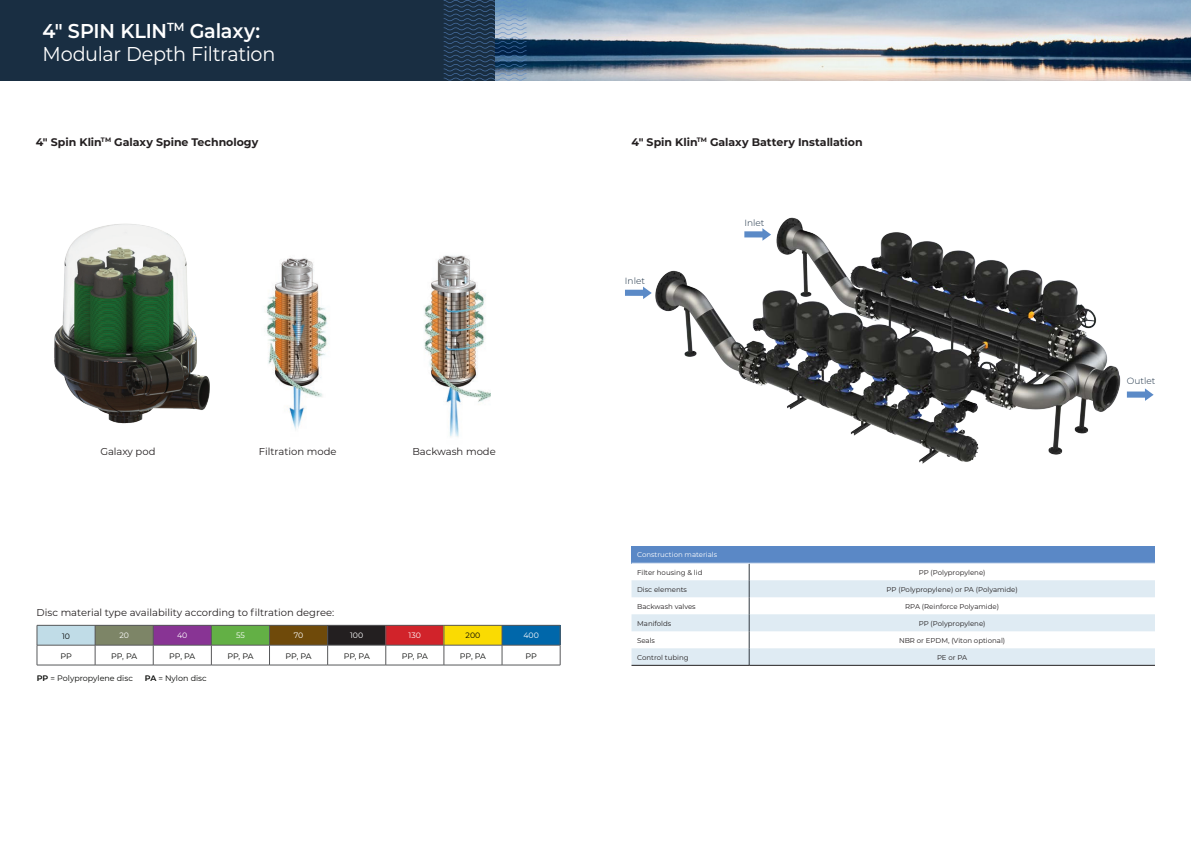
<style>
.page{position:relative;width:1191px;height:842px;background:#fff}
.page>*{position:absolute;margin:0;border:0;box-sizing:border-box;transform-origin:0 0}
.Head_grey{font:20px/23.7px "Montserrat";letter-spacing:-.02em;color:#fff;scale:.96 1}
.Head_grey-2{font:700 11px "Montserrat";color:#231f20}
.head-gray_text_2011{font:10px "Montserrat";color:#231f20}
.Head_grey_2011{font:10px "Montserrat";color:#231f20}
.Head_grey-3{font:300 9px "Montserrat";color:#192e42}
.Table_text_center_20{font:8px "Montserrat";letter-spacing:-.01em;color:#040503}
.Table_text_left_2011{font:8px "Montserrat";color:#040503}
.Table-header-w-left{font:7.8px "Montserrat";color:#fff}
.Table-header-w-left-2{font:7.8px "Montserrat";color:#040503}
.Table_text_center_20-2{font:7.8px "Montserrat";color:#040503}
.Table_text_center_20-3{font:7px "Montserrat";color:#211d1e}
.Table_text_left_2011-2{font:7px "Montserrat";color:#211d1e}
.Table-header-w-left-3{font:7px "Montserrat";color:#fff}
.s1{font-weight:600}
</style>
<div class="page">
<img style="left:643px;top:217px;width:478px;height:247px">
<div style="left:0;top:0;width:1191px;height:81px;background:#192e42"></div>
<img style="left:526px;top:0;width:665px;height:81px">
<svg style="left:443px;top:0;width:83px;height:81px"></svg>
<div style="left:631px;top:546px;width:524px;height:17px;background:#5a88c6"></div>
<svg style="left:631px;top:580px;width:524px;height:85px;fill:#dfebf3"></svg>
<svg style="left:749px;top:564px;width:1px;height:101px"></svg>
<hr style="left:631px;top:665px;width:118px;height:1px;background:#231f20">
<hr style="left:749px;top:665px;width:406px;height:1px;background:#231f20">
<div style="left:37px;top:625px;width:58px;height:20px;background:#c0dce7"></div>
<div style="left:95px;top:625px;width:58px;height:20px;background:#7d8567"></div>
<div style="left:153px;top:625px;width:58px;height:20px;background:#883494"></div>
<div style="left:211px;top:625px;width:58px;height:20px;background:#63b045"></div>
<div style="left:269px;top:625px;width:59px;height:20px;background:#6f4a0a"></div>
<div style="left:328px;top:625px;width:58px;height:20px;background:#231f20"></div>
<div style="left:386px;top:625px;width:58px;height:20px;background:#d1232a"></div>
<div style="left:444px;top:625px;width:58px;height:20px;background:#fadb02"></div>
<div style="left:502px;top:625px;width:58px;height:20px;background:#0067aa"></div>
<hr style="left:37px;top:625px;width:58px;height:1px;background:#57585a">
<hr style="left:95px;top:625px;width:58px;height:1px;background:#57585a">
<hr style="left:153px;top:625px;width:58px;height:1px;background:#57585a">
<hr style="left:211px;top:625px;width:58px;height:1px;background:#57585a">
<hr style="left:269px;top:625px;width:59px;height:1px;background:#57585a">
<hr style="left:328px;top:625px;width:58px;height:1px;background:#57585a">
<hr style="left:386px;top:625px;width:58px;height:1px;background:#57585a">
<hr style="left:444px;top:625px;width:58px;height:1px;background:#57585a">
<hr style="left:502px;top:625px;width:58px;height:1px;background:#57585a">
<hr style="left:37px;top:645px;width:58px;height:1px;background:#57585a">
<svg style="left:37px;top:625px;width:1px;height:40px"></svg>
<hr style="left:95px;top:645px;width:58px;height:1px;background:#57585a">
<svg style="left:95px;top:626px;width:1px;height:39px"></svg>
<hr style="left:153px;top:645px;width:58px;height:1px;background:#57585a">
<svg style="left:153px;top:626px;width:1px;height:39px"></svg>
<hr style="left:211px;top:645px;width:58px;height:1px;background:#57585a">
<svg style="left:211px;top:625px;width:1px;height:40px"></svg>
<hr style="left:269px;top:645px;width:59px;height:1px;background:#57585a">
<svg style="left:269px;top:625px;width:1px;height:40px"></svg>
<hr style="left:328px;top:645px;width:58px;height:1px;background:#57585a">
<svg style="left:327px;top:625px;width:1px;height:40px"></svg>
<hr style="left:386px;top:645px;width:58px;height:1px;background:#57585a">
<svg style="left:385px;top:625px;width:1px;height:40px"></svg>
<hr style="left:444px;top:645px;width:58px;height:1px;background:#57585a">
<svg style="left:444px;top:625px;width:1px;height:40px"></svg>
<hr style="left:502px;top:645px;width:58px;height:1px;background:#57585a">
<svg style="left:502px;top:625px;width:1px;height:40px"></svg>
<svg style="left:560px;top:625px;width:1px;height:40px"></svg>
<hr style="left:37px;top:665px;width:58px;height:1px;background:#57585a">
<hr style="left:95px;top:665px;width:58px;height:1px;background:#57585a">
<hr style="left:153px;top:665px;width:58px;height:1px;background:#57585a">
<hr style="left:211px;top:665px;width:58px;height:1px;background:#57585a">
<hr style="left:269px;top:665px;width:59px;height:1px;background:#57585a">
<hr style="left:328px;top:665px;width:58px;height:1px;background:#57585a">
<hr style="left:386px;top:665px;width:58px;height:1px;background:#57585a">
<hr style="left:444px;top:665px;width:58px;height:1px;background:#57585a">
<hr style="left:502px;top:665px;width:58px;height:1px;background:#57585a">
<img style="left:266px;top:258px;width:61px;height:172px">
<img style="left:424px;top:255px;width:67px;height:182px">
<img style="left:54px;top:223px;width:156px;height:201px">
<svg style="left:744px;top:228px;width:27px;height:13px"></svg>
<svg style="left:625px;top:287px;width:26px;height:12px"></svg>
<svg style="left:1126px;top:388px;width:27px;height:13px"></svg>
<p class="Head_grey" style="left:43px;top:18px;width:244px"><span class="s1">4" SPIN KLIN</span><sup>TM</sup> <span class="s1">Galaxy:<br></span>Modular Depth Filtration</p>
<p class="Head_grey-2" style="left:36px;top:134px;width:224px">4" Spin Klin<sup>TM</sup> Galaxy Spine Technology</p>
<p class="Head_grey-2" style="left:631px;top:134px;width:233px">4" Spin Klin<sup>TM</sup> Galaxy Battery Installation</p>
<p class="Head_grey_2011" style="left:100px;top:444px;width:57px">Galaxy pod</p>
<p class="Head_grey_2011" style="left:259px;top:444px;width:79px">Filtration mode</p>
<p class="Head_grey_2011" style="left:412px;top:444px;width:85px">Backwash mode</p>
<p class="head-gray_text_2011" style="left:37px;top:606px;width:299px">Disc material type availability according to filtration degree:</p>
<p class="Table_text_center_20-2" style="left:62px;top:631px;width:9px">10</p>
<p class="Table-header-w-left" style="left:119px;top:630px;width:11px">20</p>
<p class="Table-header-w-left" style="left:177px;top:630px;width:12px">40</p>
<p class="Table-header-w-left" style="left:236px;top:630px;width:10px">55</p>
<p class="Table-header-w-left" style="left:294px;top:630px;width:11px">70</p>
<p class="Table-header-w-left" style="left:350px;top:630px;width:15px">100</p>
<p class="Table-header-w-left" style="left:408px;top:630px;width:14px">130</p>
<p class="Table-header-w-left-2" style="left:465px;top:630px;width:16px">200</p>
<p class="Table-header-w-left" style="left:523px;top:630px;width:17px">400</p>
<p class="Table_text_center_20" style="left:60px;top:651px;width:13px">PP</p>
<p class="Table_text_center_20" style="left:111px;top:651px;width:28px">PP, PA</p>
<p class="Table_text_center_20" style="left:169px;top:651px;width:28px">PP, PA</p>
<p class="Table_text_center_20" style="left:227px;top:651px;width:28px">PP, PA</p>
<p class="Table_text_center_20" style="left:285px;top:651px;width:28px">PP, PA</p>
<p class="Table_text_center_20" style="left:344px;top:651px;width:28px">PP, PA</p>
<p class="Table_text_center_20" style="left:402px;top:651px;width:28px">PP, PA</p>
<p class="Table_text_center_20" style="left:460px;top:651px;width:28px">PP, PA</p>
<p class="Table_text_center_20" style="left:525px;top:651px;width:13px">PP</p>
<p class="Table_text_left_2011" style="left:37px;top:673px;width:97px"><span class="s1">PP</span> = Polypropylene disc</p>
<p class="Table_text_left_2011" style="left:145px;top:673px;width:63px"><span class="s1">PA</span> = Nylon disc</p>
<p class="Head_grey-3" style="left:625px;top:275px;width:22px">Inlet</p>
<p class="Head_grey-3" style="left:744px;top:217px;width:22px">Inlet</p>
<p class="Table-header-w-left-3" style="left:637px;top:550px;width:82px">Construction materials</p>
<p class="Table_text_left_2011-2" style="left:637px;top:568px;width:67px">Filter housing &amp; lid</p>
<p class="Table_text_center_20-3" style="left:918px;top:568px;width:68px">PP (Polypropylene)</p>
<p class="Table_text_left_2011-2" style="left:637px;top:585px;width:51px">Disc elements</p>
<p class="Table_text_center_20-3" style="left:886px;top:585px;width:133px">PP (Polypropylene) or PA (Polyamide)</p>
<p class="Table_text_left_2011-2" style="left:637px;top:602px;width:60px">Backwash valves</p>
<p class="Table_text_center_20-3" style="left:905px;top:602px;width:95px">RPA (Reinforce Polyamide)</p>
<p class="Table_text_left_2011-2" style="left:637px;top:619px;width:36px">Manifolds</p>
<p class="Table_text_center_20-3" style="left:918px;top:619px;width:68px">PP (Polypropylene)</p>
<p class="Table_text_left_2011-2" style="left:637px;top:636px;width:19px">Seals</p>
<p class="Table_text_center_20-3" style="left:899px;top:636px;width:108px">NBR or EPDM, (Viton optional)</p>
<p class="Table_text_left_2011-2" style="left:637px;top:653px;width:53px">Control tubing</p>
<p class="Table_text_center_20-3" style="left:937px;top:653px;width:32px">PE or PA</p>
<p class="Head_grey-3" style="left:1126px;top:375px;width:30px">Outlet</p>
</div>
